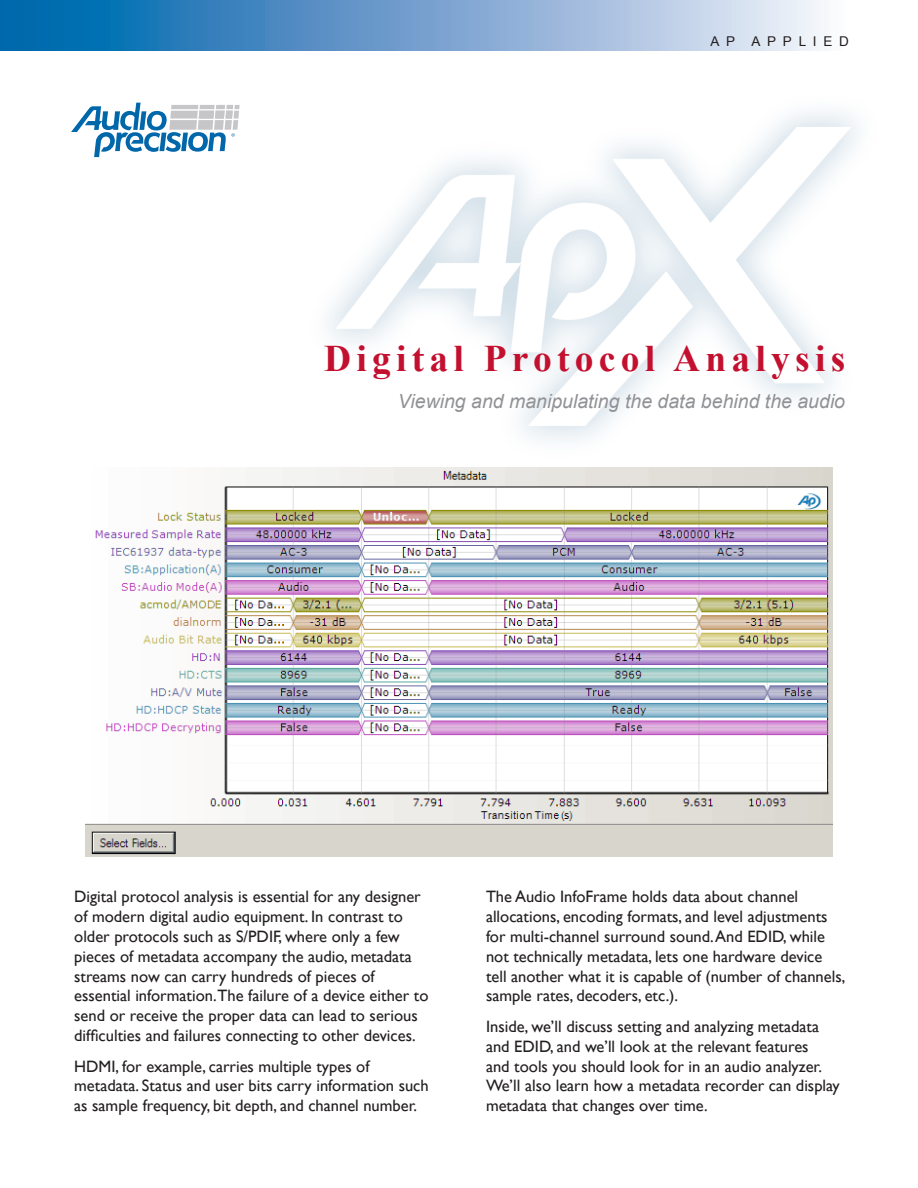
<style>
.page{position:relative;width:918px;height:1188px;background:#fff}
.page>*{position:absolute;margin:0;border:0;box-sizing:border-box;transform-origin:0 0}
.t1{font:700 37.5px "Times New Roman";letter-spacing:.14em;color:#c3102f}
.Sub-Title{font:italic 19.5px "Arial";color:#919295}
.t2{font:16.5px/19.8px "Gill Sans";color:#231f20}
.t3{font:13.5px "Arial";letter-spacing:.5em;color:#231f20}
</style>
<div class="page">
<img style="left:328px;top:112px;width:530px;height:329px">
<div style="left:0;top:0;width:844px;height:51px;background:linear-gradient(to right,#005ca7,#f8eff9)"></div>
<svg style="left:71px;top:103px;width:169px;height:54px"></svg>
<img style="left:86px;top:467px;width:747px;height:390px">
<p class="t3" style="left:710px;top:32px;width:140px">AP APPLIED</p>
<p class="t1" style="left:324px;top:332px;width:523px">Digital Protocol Analysis</p>
<p class="Sub-Title" style="left:398px;top:388px;width:449px">Viewing and manipulating the data behind the audio</p>
<p class="t2" style="left:74px;top:887px;width:356px">Digital protocol analysis is essential for any designer of modern digital audio equipment. In contrast to older protocols such as S/PDIF, where only a few pieces of metadata accompany the audio, metadata streams now can carry hundreds of pieces of essential information.The failure of a device either to send or receive the proper data can lead to serious difficulties and failures connecting to other devices.</p>
<p class="t2" style="left:74px;top:1056px;width:356px">HDMI, for example, carries multiple types of metadata. Status and user bits carry information such as sample frequency, bit depth, and channel number.</p>
<p class="t2" style="left:486px;top:887px;width:361px">The Audio InfoFrame holds data about channel allocations, encoding formats, and level adjustments for multi-channel surround sound. And EDID, while not technically metadata, lets one hardware device tell another what it is capable of (number of channels, sample rates, decoders, etc.).</p>
<p class="t2" style="left:486px;top:1017px;width:355px">Inside, we’ll discuss setting and analyzing metadata and EDID, and we’ll look at the relevant features<br>and tools you should look for in an audio analyzer.<br>We’ll also learn how a metadata recorder can display metadata that changes over time.</p>
</div>
